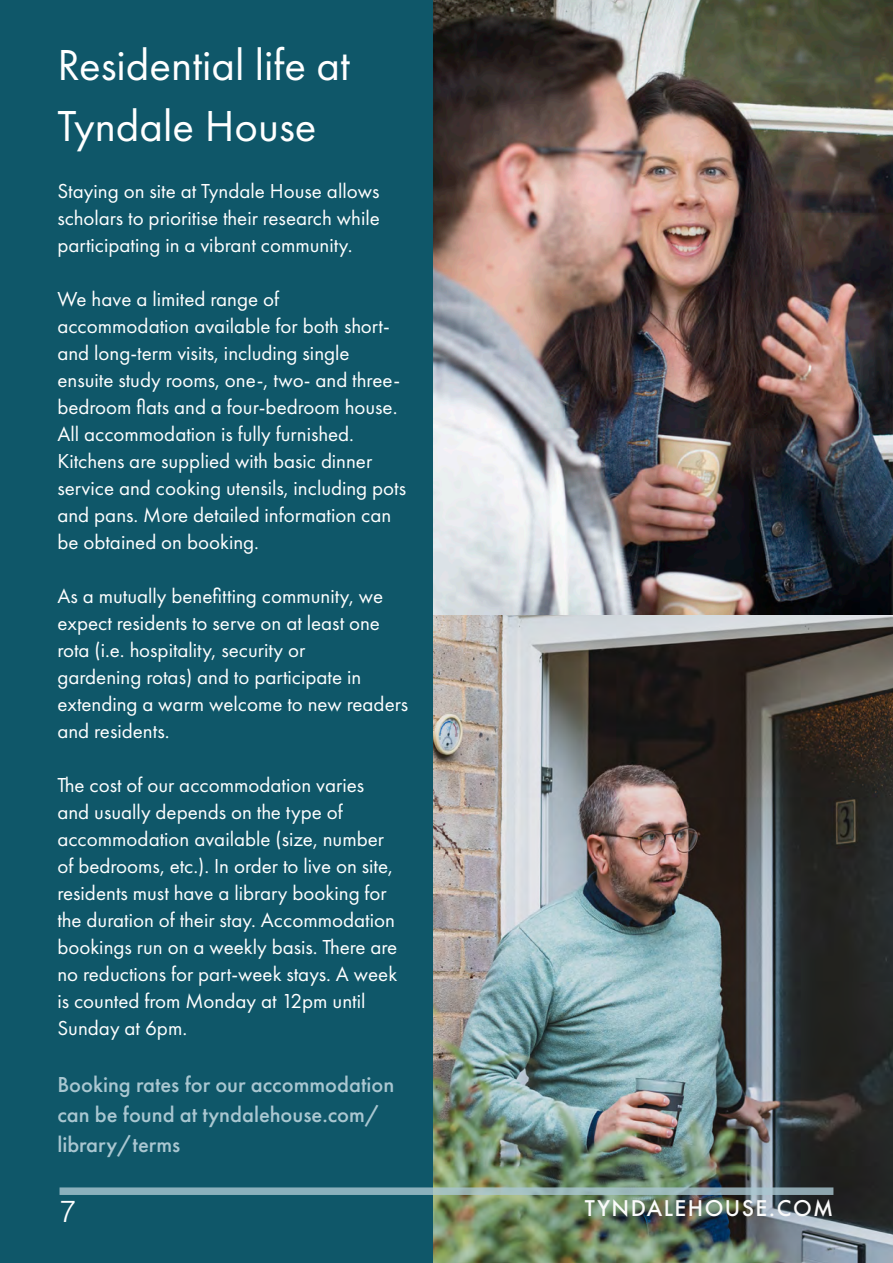
<style>
.page{position:relative;width:893px;height:1263px;background:#fff}
.page>*{position:absolute;margin:0;border:0;box-sizing:border-box;transform-origin:0 0}
.H1__Lato_Bold_34pt_B{font:45px "Futura PT";color:#fff}
.t1{font:300 30px "Helvetica";color:#fff}
.B1__Lato_Light_16pt{font:500 22.5px/30px "Futura PT";color:#aac7d1}
.B1__Lato_Light_16pt-2{font:21px/27px "Futura PT";color:#fff}
.t2{font:500 21px "Futura";letter-spacing:.07em;color:#fbfbfb}
</style>
<div class="page">
<div style="left:0;top:0;width:434px;height:1263px;background:#0f5769"></div>
<img style="left:434px;top:0;width:459px;height:1263px">
<svg style="left:60px;top:1187px;width:773px;height:8px;background:#8daeb5"></svg>
<p class="H1__Lato_Bold_34pt_B" style="left:57px;top:38px;width:294px">Residential life at</p>
<p class="H1__Lato_Bold_34pt_B" style="left:57px;top:99px;width:261px">Tyndale House</p>
<p class="B1__Lato_Light_16pt-2" style="left:57px;top:177px;width:324px;text-align:justify">Staying on site at Tyndale House allows scholars to prioritise their research while participating in a vibrant community.</p>
<p class="B1__Lato_Light_16pt-2" style="left:57px;top:285px;width:350px">We have a limited range of accommodation available for both short&shy;and long-term visits, including single ensuite study rooms, one-, two- and three&shy;bedroom flats and a four-bedroom house.<br>All accommodation is fully furnished.<br>Kitchens are supplied with basic dinner service and cooking utensils, including pots and pans. More detailed information can be obtained on booking.</p>
<p class="B1__Lato_Light_16pt-2" style="left:57px;top:582px;width:327px">As a mutually benefitting community, we expect residents to serve on at least one rota (i.e. hospitality, security or</p>
<p class="B1__Lato_Light_16pt-2" style="left:57px;top:663px;width:352px">gardening rotas) and to participate in extending a warm welcome to new readers and residents.</p>
<p class="B1__Lato_Light_16pt-2" style="left:57px;top:771px;width:341px">The cost of our accommodation varies and usually depends on the type of accommodation available (size, number of bedrooms, etc.). In order to live on site, residents must have a library booking for the duration of their stay. Accommodation bookings run on a weekly basis. There are no reductions for part-week stays. A week is counted from Monday at 12pm until Sunday at 6pm.</p>
<p class="B1__Lato_Light_16pt" style="left:57px;top:1069px;width:338px">Booking rates for our accommodation</p>
<p class="B1__Lato_Light_16pt" style="left:57px;top:1099px;width:324px">can be found at tyndalehouse.com/ library/terms</p>
<h2 class="t1" style="left:60px;top:1186px;width:18px">7</h2>
<p class="t2" style="left:585px;top:1194px;width:250px">TYNDALEHOUSE.COM</p>
</div>
